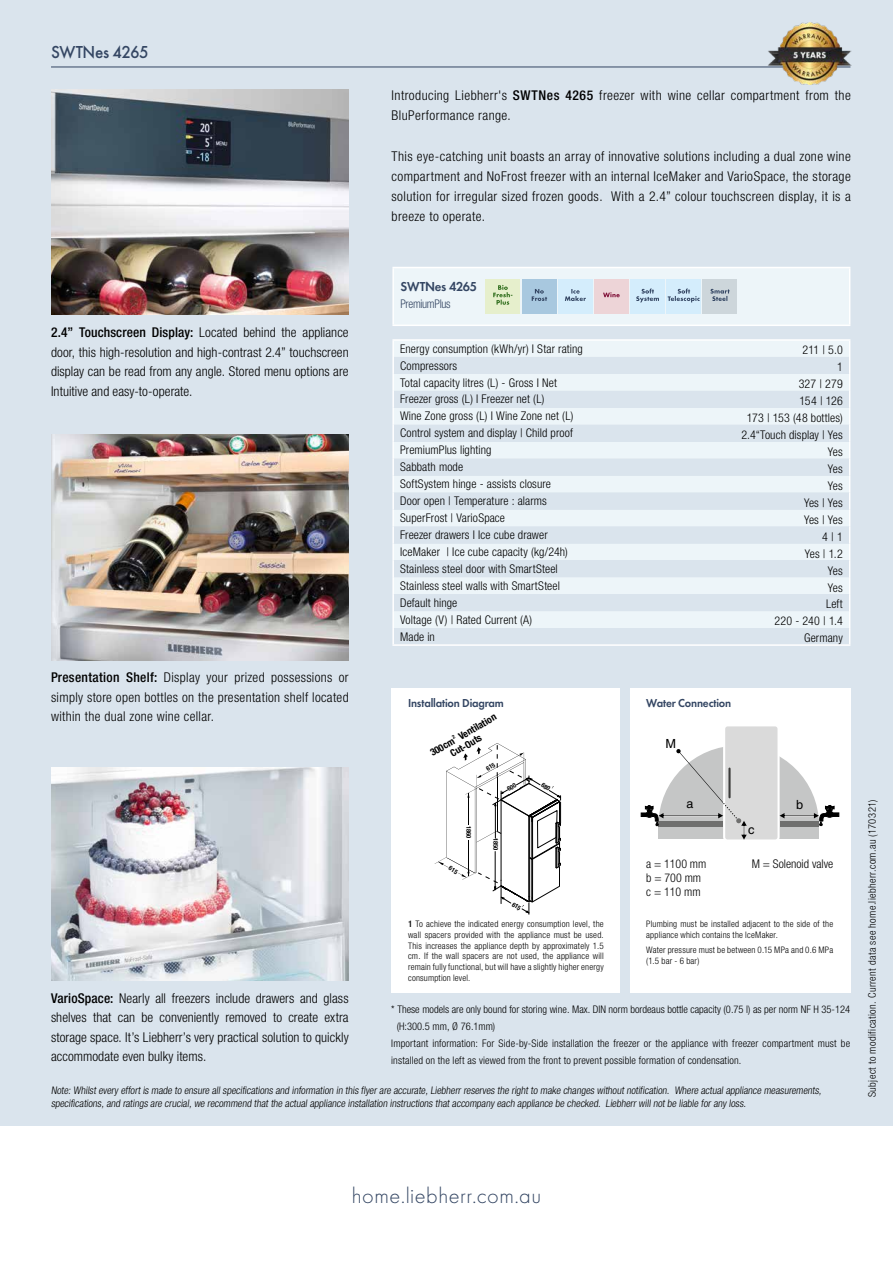
<style>
.page{position:relative;width:893px;height:1263px;background:#dae4ed}
.page>*{position:absolute;margin:0;border:0;box-sizing:border-box;transform-origin:0 0}
.t1{font:300 22.5px "Futura";letter-spacing:.02em;color:#344663}
.t2{font:500 18px "Futura";letter-spacing:-.025em;color:#344663;scale:.95 1}
.t3{font:300 condensed 13.5px/19.5px "Helvetica Neue LTW1 G";letter-spacing:.025em;color:#000;text-align:justify}
.t4{font:13.5px "Futura Dem";letter-spacing:-.02em;color:#344663;scale:.95 1}
.t5{font:12.6px "Helvetica Linotype";color:#000}
.t6{font:300 condensed 12px/17px "Helvetica Neue LTW1 G";letter-spacing:.01em;color:#000}
.t7{font:12px "Futura Dem";letter-spacing:-.015em;color:#344663;scale:.95 1}
.t8{font:300 condensed 12px "Helvetica Neue LTW1 G";letter-spacing:-.03em;color:#344663;scale:.95 1}
.t9{font:300 condensed 10.5px "Helvetica Neue LTW1 G";letter-spacing:.01em;color:#000}
.t10{font:300 condensed 10.5px "Helvetica Neue LTW1 G";letter-spacing:.04em;color:#000}
.t11{font:700 condensed 9.9px/10.6px "Helvetica Neue";color:#000}
.t12{font:300 condensed 9px/10.8px "Helvetica Neue LTW1 G";letter-spacing:.02em;color:#000}
.t13{font:700 condensed 6.45px "Helvetica Neue";letter-spacing:-.005em;color:#000}
.s1{font-weight:500}
</style>
<div class="page">
<div style="left:0;top:1127px;width:893px;height:136px;background:#fff"></div>
<img style="left:51px;top:89px;width:298px;height:226px">
<div style="left:394px;top:268px;width:455px;height:57px;background:#edf5f9"></div>
<svg style="left:394px;top:341px;width:455px;height:287px;fill:#ebf3f7"></svg>
<hr style="left:392px;top:267px;width:458px;height:1px;background:#fff">
<hr style="left:392px;top:268px;width:2px;height:57px;background:#fff">
<hr style="left:849px;top:268px;width:1px;height:57px;background:#fff">
<hr style="left:392px;top:325px;width:458px;height:1px;background:#fff">
<svg style="left:392px;top:341px;width:2px;height:303px"></svg>
<svg style="left:849px;top:341px;width:1px;height:303px"></svg>
<hr style="left:392px;top:644px;width:458px;height:2px;background:#fff">
<hr style="left:392px;top:339px;width:458px;height:2px;background:#fff">
<div style="left:486px;top:279px;width:34px;height:34px;background:#e6efcc"></div>
<svg style="left:493px;top:285px;width:19px;height:20px"></svg>
<div style="left:522px;top:279px;width:34px;height:34px;background:#a8c8df"></div>
<svg style="left:532px;top:289px;width:15px;height:12px"></svg>
<hr style="left:51px;top:67px;width:799px;height:1px;background:#344663">
<div style="left:558px;top:279px;width:34px;height:34px;background:#d4edfc"></div>
<svg style="left:565px;top:289px;width:21px;height:12px"></svg>
<div style="left:594px;top:279px;width:34px;height:34px;background:#edd4d7"></div>
<svg style="left:603px;top:292px;width:17px;height:5px"></svg>
<div style="left:631px;top:279px;width:34px;height:34px;background:#d4edfc"></div>
<svg style="left:636px;top:288px;width:23px;height:14px"></svg>
<div style="left:667px;top:279px;width:34px;height:34px;background:#d4edfc"></div>
<svg style="left:668px;top:288px;width:32px;height:14px"></svg>
<div style="left:703px;top:279px;width:34px;height:34px;background:#cdd6db"></div>
<svg style="left:710px;top:289px;width:20px;height:12px"></svg>
<div style="left:391px;top:688px;width:228px;height:305px;background:#fff"></div>
<div style="left:630px;top:688px;width:220px;height:305px;background:#fff"></div>
<div style="left:724px;top:725px;width:54px;height:115px;background:#dadada;border-radius:3px"></div>
<div style="left:723px;top:724px;width:57px;height:117px;border:2px solid #fff;border-radius:3px"></div>
<svg style="left:641px;top:745px;width:198px;height:95px"></svg>
<img style="left:51px;top:435px;width:298px;height:225px">
<img style="left:51px;top:767px;width:298px;height:213px">
<img style="left:767px;top:23px;width:85px;height:61px">
<svg style="left:435px;top:743px;width:127px;height:171px"></svg>
<h2 class="t2" style="left:51px;top:41px;width:105px">SWTNes 4265</h2>
<p class="t3" style="left:392px;top:85px;width:461px;line-height:20.2px">Introducing Liebherr's <span class="s1">SWTNes 4265</span> freezer with wine cellar compartment from the<br>BluPerformance range.</p>
<p class="t3" style="left:392px;top:146px;width:461px;line-height:20.2px">This eye-catching unit boasts an array of innovative solutions including a dual zone wine compartment and NoFrost freezer with an internal IceMaker and VarioSpace, the storage solution for irregular sized frozen goods. With a 2.4” colour touchscreen display, it is a breeze to operate.</p>
<p class="t3" style="left:51px;top:323px;width:299px"><span class="s1">2.4” Touchscreen Display:</span> Located behind the appliance door, this high-resolution and high-contrast 2.4” touchscreen display can be read from any angle. Stored menu options are Intuitive and easy-to-operate.</p>
<p class="t3" style="left:51px;top:668px;width:299px"><span class="s1">Presentation Shelf:</span> Display your prized possessions or simply store open bottles on the presentation shelf located within the dual zone wine cellar.</p>
<p class="t4" style="left:400px;top:276px;width:82px">SWTNes 4265</p>
<p class="t8" style="left:400px;top:296px;width:54px">PremiumPlus</p>
<p class="t6" style="left:400px;top:340px;width:184px">Energy consumption (kWh/yr) I Star rating<br>Compressors<br>Total capacity litres (L) - Gross I Net<br>Freezer gross (L) I Freezer net (L)<br>Wine Zone gross (L) I Wine Zone net (L)<br>Control system and display | Child proof<br>PremiumPlus lighting<br>Sabbath mode<br>SoftSystem hinge - assists closure<br>Door open | Temperature : alarms<br>SuperFrost | VarioSpace<br>Freezer drawers I Ice cube drawer<br>IceMaker | Ice cube capacity (kg/24h)<br>Stainless steel door with SmartSteel<br>Stainless steel walls with SmartSteel<br>Default hinge<br>Voltage (V) | Rated Current (A)<br>Made in</p>
<p class="t6" style="left:741px;top:342px;width:103px;text-align:right">211 | 5.0<br>1<br>327 | 279<br>154 | 126<br>173 | 153 (48 bottles)<br>2.4“Touch display | Yes<br>Yes<br>Yes<br>Yes<br>Yes | Yes<br>Yes | Yes<br>4 | 1<br>Yes | 1.2<br>Yes<br>Yes<br>Left<br>220 - 240 | 1.4<br>Germany</p>
<p class="t7" style="left:408px;top:694px;width:102px">Installation Diagram</p>
<p class="t11" style="left:443px;top:740px;width:59px;text-indent:16px;rotate:-30deg">Ventilation<br>Cut-Outs</p>
<p class="t11" style="left:428px;top:749px;width:28px;rotate:-30deg">300cm</p>
<p class="t13" style="left:473px;top:826px;width:14px;rotate:90deg">1860</p>
<p class="t13" style="left:500px;top:838px;width:14px;rotate:90deg">1850</p>
<p class="t12" style="left:408px;top:918px;width:197px;text-align:justify"><span class="s1">1</span> To achieve the indicated energy consumption level, the wall spacers provided with the appliance must be used.<br>This increases the appliance depth by approximately 1.5 cm. If the wall spacers are not used, the appliance will remain fully functional, but will have a slightly higher energy consumption level.</p>
<p class="t7" style="left:646px;top:694px;width:91px">Water Connection</p>
<p class="t5" style="left:666px;top:736px;width:12px">M</p>
<p class="t5" style="left:687px;top:796px;width:8px">a</p>
<p class="t5" style="left:796px;top:797px;width:9px">b</p>
<p class="t5" style="left:748px;top:822px;width:8px">c</p>
<p class="t6" style="left:646px;top:856px;width:62px;line-height:14.4px">a = 1100 mm b = 700 mm c = 110 mm</p>
<p class="t6" style="left:752px;top:855px;width:83px">M = Solenoid valve</p>
<p class="t12" style="left:646px;top:918px;width:189px">Plumbing must be installed adjacent to the side of the appliance which contains the IceMaker.</p>
<p class="t12" style="left:646px;top:944px;width:189px">Water pressure must be between 0.15 MPa and 0.6 MPa (1.5 bar - 6 bar)</p>
<p class="t3" style="left:51px;top:988px;width:299px"><span class="s1">VarioSpace:</span> Nearly all freezers include drawers and glass shelves that can be conveniently removed to create extra storage space. It’s Liebherr’s very practical solution to quickly accommodate even bulky items.</p>
<p class="t9" style="left:51px;top:1084px;width:774px">Note: Whilst every effort is made to ensure all specifications and information in this flyer are accurate, Liebherr reserves the right to make changes without notification. Where actual appliance measurements,</p>
<p class="t9" style="left:391px;top:1003px;width:460px">* These models are only bound for storing wine. Max. DIN norm bordeaus bottle capacity (0.75 l) as per norm NF H 35-124</p>
<p class="t9" style="left:397px;top:1020px;width:100px">(H:300.5 mm, Ø 76.1mm)</p>
<p class="t9" style="left:391px;top:1037px;width:460px">Important information: For Side-by-Side installation the freezer or the appliance with freezer compartment must be</p>
<p class="t9" style="left:391px;top:1054px;width:351px">installed on the left as viewed from the front to prevent possible formation of condensation.</p>
<p class="t9" style="left:51px;top:1097px;width:698px">specifications, and ratings are crucial, we recommend that the actual appliance installation instructions that accompany each appliance be checked. Liebherr will not be liable for any loss.</p>
<p class="t10" style="left:866px;top:1097px;width:299px;rotate:-90deg">Subject to modification. Current data see home.liebherr.com.au (170321)</p>
<h1 class="t1" style="left:352px;top:1183px;width:191px">home.liebherr.com.au</h1>
</div>
